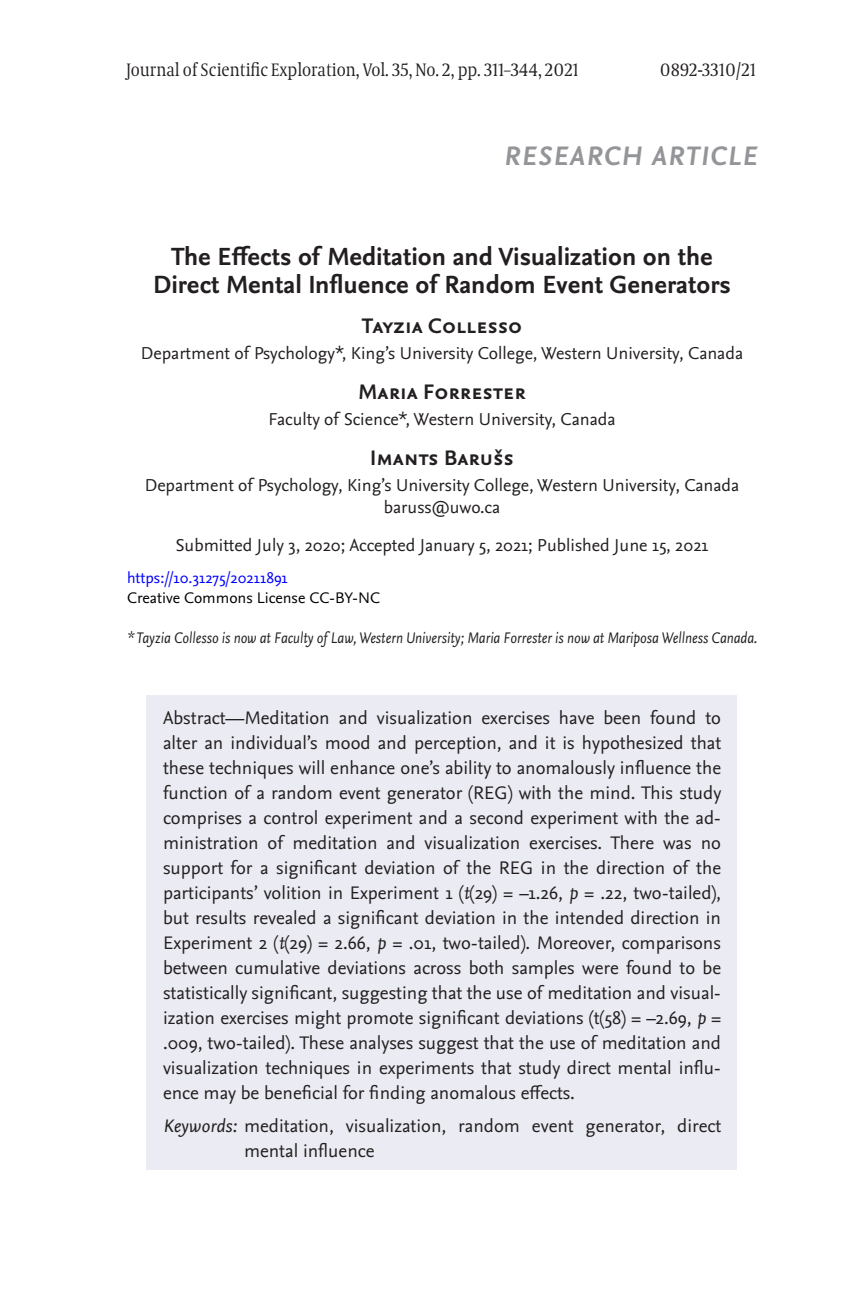
<style>
.page{position:relative;width:864px;height:1296px;background:#fff}
.page>*{position:absolute;margin:0;border:0;box-sizing:border-box;transform-origin:0 0}
.PT_SH{font:italic 700 28px "Nexus Sans Pro";letter-spacing:.05em;color:#939598}
.t1{font:700 26px/28px "Nexus Sans Pro";letter-spacing:-.005em;color:#231f20;text-align:center}
.t2{font:700 22px "Nexus Sans Pro";color:#231f20}
.Abstract{font:19px/25px "Nexus Sans Pro";color:#231f20;text-align:justify}
.t3{font:18px "Nexus Sans Pro";color:#231f20}
.t4{font:18px "Coranto 2 Headline Lt";color:#231f20}
.t5{font:italic 16px "Nexus Sans Pro";color:#231f20;scale:.89 1}
.t6{font:16px/20px "Nexus Sans Pro";color:#000}
.s1{color:#00f}
.s2{font-style:italic}
</style>
<div class="page">
<div style="left:146px;top:696px;width:591px;height:474px;background:#ebebf3"></div>
<p class="t4" style="left:126px;top:57px;width:454px">Journal of Scientific Exploration, Vol. 35, No. 2, pp. 311–344, 2021</p>
<p class="t4" style="left:660px;top:57px;width:98px">0892-3310/21</p>
<p class="PT_SH" style="left:504px;top:134px;width:255px">RESEARCH ARTICLE</p>
<p class="t1" style="left:153px;top:241px;width:579px">The Effects of Meditation and Visualization on the<br>Direct Mental Influence of Random Event Generators</p>
<p class="t2" style="left:362px;top:309px;width:162px">Tayzia Collesso</p>
<p class="t3" style="left:141px;top:339px;width:604px">Department of Psychology*, King’s University College, Western University, Canada</p>
<p class="t2" style="left:358px;top:375px;width:169px">Maria Forrester</p>
<p class="t3" style="left:268px;top:405px;width:349px">Faculty of Science*, Western University, Canada</p>
<p class="t2" style="left:370px;top:441px;width:145px">Imants Barušs</p>
<p class="t3" style="left:145px;top:471px;width:596px">Department of Psychology, King’s University College, Western University, Canada</p>
<p class="t3" style="left:384px;top:493px;width:118px">baruss@uwo.ca</p>
<p class="t3" style="left:176px;top:531px;width:534px">Submitted July 3, 2020; Accepted January 5, 2021; Published June 15, 2021</p>
<p class="t6" style="left:127px;top:566px;width:254px"><span class="s1">https://10.31275/20211891<br></span>Creative Commons License CC-BY-NC</p>
<p class="t5" style="left:127px;top:625px;width:709px">* Tayzia Collesso is now at Faculty of Law, Western University; Maria Forrester is now at Mariposa Wellness Canada.</p>
<p class="Abstract" style="left:163px;top:704px;width:560px">Abstract—Meditation and visualization exercises have been found to alter an individual’s mood and perception, and it is hypothesized that these techniques will enhance one’s ability to anomalously influence the function of a random event generator (REG) with the mind. This study comprises a control experiment and a second experiment with the ad&shy;ministration of meditation and visualization exercises. There was no support for a significant deviation of the REG in the direction of the participants’ volition in Experiment 1 (<span class="s2">t</span>(29) = –1.26, <span class="s2">p</span> = .22, two-tailed), but results revealed a significant deviation in the intended direction in Experiment 2 (<span class="s2">t</span>(29) = 2.66, <span class="s2">p</span> = .01, two-tailed). Moreover, comparisons between cumulative deviations across both samples were found to be statistically significant, suggesting that the use of meditation and visual&shy;ization exercises might promote significant deviations (t(58) = –2.69, <span class="s2">p</span> = .009, two-tailed). These analyses suggest that the use of meditation and visualization techniques in experiments that study direct mental influ&shy;ence may be beneficial for finding anomalous effects.</p>
<p class="Abstract" style="left:244px;top:1112px;width:479px;text-indent:-81px"><span class="s2">Keywords:</span> meditation, visualization, random event generator, direct mental influence</p>
</div>
